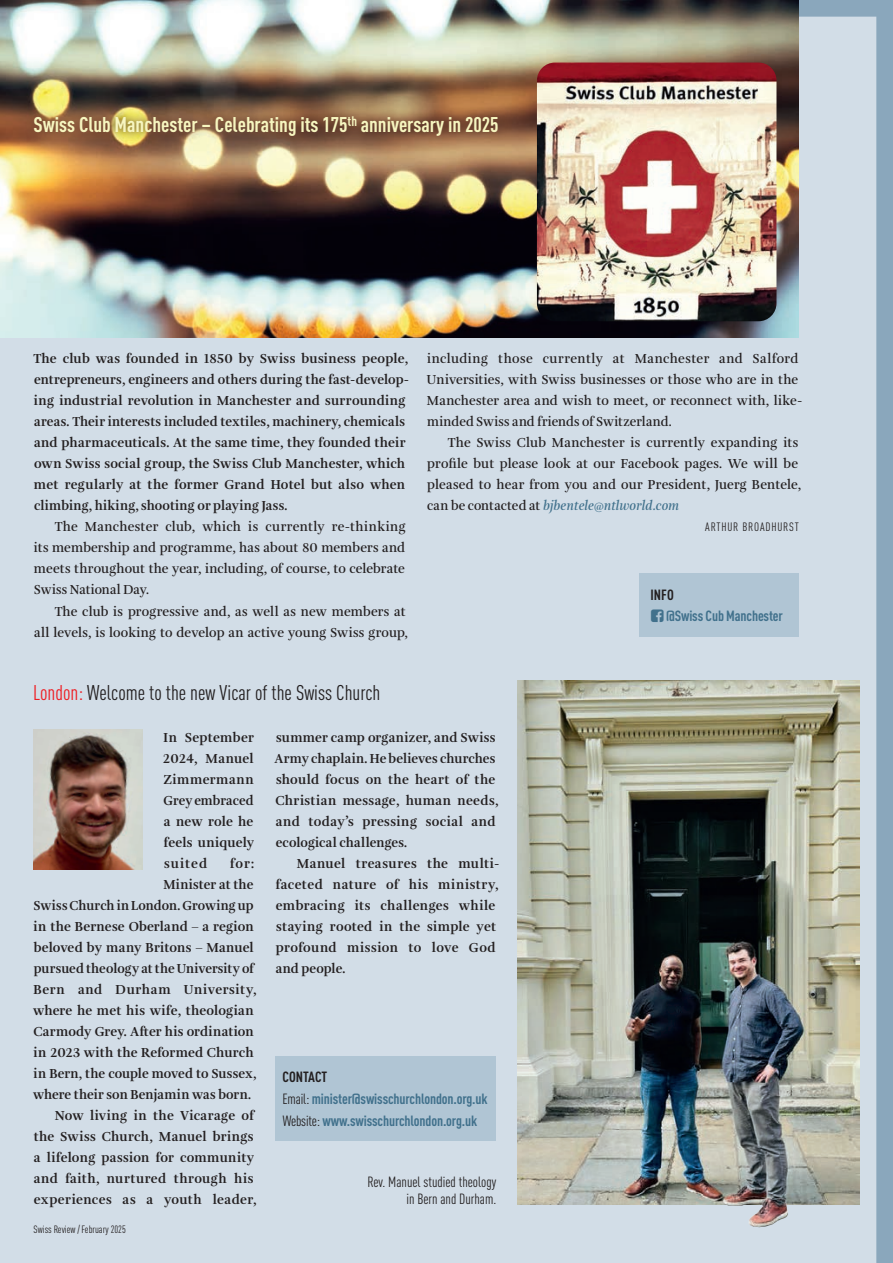
<style>
.page{position:relative;width:893px;height:1263px;background:#fff}
.page>*{position:absolute;margin:0;border:0;box-sizing:border-box;transform-origin:0 0}
.t1{font:700 condensed 21px "DINOT";color:#f7f6c0}
.t2{font:condensed 21px "DINOT";color:#231f20}
.t3{font:700 condensed 14.7px/21.8px "DINOT";letter-spacing:-.01em;color:#41718c}
.t4{font:condensed 14.7px/17.5px "DINOT";color:#231f20;text-align:right}
.t5{font:700 condensed 14.7px "DINOT";color:#231f20}
.t6{font:700 13.5px/21px "Amalia Pro";letter-spacing:.015em;color:#231f20}
.t7{font:600 13.5px/21px "Amalia Pro";letter-spacing:.015em;color:#231f20}
.t8{font:700 13.5px/21px "Amalia Pro";letter-spacing:.015em;color:#231f20;scale:.96 1}
.t9{font:700 13.5px "Amalia Pro";letter-spacing:.015em;color:#231f20;scale:.95 1}
.t10{font:700 13.5px "Amalia Pro";letter-spacing:.015em;color:#231f20;scale:.94 1}
.t11{font:700 13.5px "Amalia Pro";letter-spacing:.045em;color:#231f20}
.t12{font:condensed 12px "DINOT";letter-spacing:.07em;color:#231f20}
.t13{font:condensed 10.5px "DINOT";color:#231f20}
.s1{color:#ee1d23}
.s2{font-style:italic;color:#41718c}
.s3{color:#231f20}
.s4{font-weight:400;color:#231f20}
</style>
<div class="page">
<div style="left:0;top:0;width:892px;height:1262px;background:#d2dde7"></div>
<svg style="left:677px;top:0;width:215px;height:1262px"></svg>
<div style="left:688px;top:24px;width:180px;height:48px;background:#d2dde7"></div>
<img style="left:0;top:0;width:798px;height:337px">
<svg style="left:25px;top:107px;width:482px;height:38px;background:#8c6543"></svg>
<img style="left:536px;top:63px;width:240px;height:258px">
<div style="left:275px;top:1056px;width:221px;height:84px;background:#b0c5d4"></div>
<div style="left:639px;top:573px;width:159px;height:63px;background:#b0c5d4"></div>
<img style="left:33px;top:729px;width:109px;height:140px">
<img style="left:517px;top:680px;width:342px;height:582px">
<h1 class="t1" style="left:33px;top:112px;width:466px">Swiss Club Manchester – Celebrating its 175<sup>th</sup> anniversary in 2025</h1>
<p class="t6" style="left:33px;top:348px;width:377px">The club was founded in 1850 by Swiss business people, entrepreneurs, engineers and others during the fast-develop&shy;ing industrial revolution in Manchester and surrounding areas. Their interests included textiles, machinery, chemicals and pharmaceuticals. At the same time, they founded their own Swiss social group, the Swiss Club Manchester, which met regularly at the former Grand Hotel but also when climbing, hiking, shooting or playing Jass.</p>
<p class="t7" style="left:34px;top:516px;width:373px;text-align:justify;text-indent:21px">The Manchester club, which is currently re-thinking its membership and programme, has about 80 members and meets throughout the year, including, of course, to celebrate Swiss National Day.</p>
<p class="t7" style="left:34px;top:600px;width:375px;text-align:right">The club is progressive and, as well as new members at<br>all levels, is looking to develop an active young Swiss group,</p>
<h1 class="t2" style="left:33px;top:679px;width:349px"><span class="s1">London:</span> Welcome to the new Vicar of the Swiss Church</h1>
<p class="t7" style="left:427px;top:348px;width:377px">including those currently at Manchester and Salford Universities, with Swiss businesses or those who are in the Manchester area and wish to meet, or reconnect with, like&shy;minded Swiss and friends of Switzerland.</p>
<p class="t7" style="left:427px;top:432px;width:375px;text-indent:21px">The Swiss Club Manchester is currently expanding its profile but please look at our Facebook pages. We will be pleased to hear from you and our President, Juerg Bentele, can be contacted at <span class="s2">bjbentele@ntlworld.com</span></p>
<p class="t12" style="left:705px;top:520px;width:95px">ARTHUR BROADHURST</p>
<p class="t5" style="left:650px;top:585px;width:25px">INFO</p>
<p class="t3" style="left:665px;top:605px;width:118px">@Swiss Cub Manchester</p>
<p class="t6" style="left:163px;top:726px;width:93px;text-align:justify">In September 2024, Manuel Zimmermann Grey embraced a new role he feels uniquely suited</p>
<p class="t6" style="left:230px;top:852px;width:25px">for:</p>
<p class="t9" style="left:163px;top:875px;width:96px">Minister at the</p>
<p class="t10" style="left:34px;top:896px;width:235px">Swiss Church in London. Growing up</p>
<p class="t6" style="left:34px;top:915px;width:221px">in the Bernese Oberland – a region</p>
<p class="t6" style="left:34px;top:936px;width:221px">beloved by many Britons – Manuel</p>
<p class="t10" style="left:34px;top:959px;width:236px">pursued theology at the University of</p>
<p class="t11" style="left:34px;top:980px;width:224px">Bern and Durham University,</p>
<p class="t6" style="left:33px;top:999px;width:222px">where he met his wife, theologian</p>
<p class="t6" style="left:33px;top:1020px;width:222px">Carmody Grey. After his ordination</p>
<p class="t6" style="left:34px;top:1041px;width:221px">in 2023 with the Reformed Church</p>
<p class="t9" style="left:34px;top:1064px;width:236px">in Bern, the couple moved to Sussex,</p>
<p class="t9" style="left:33px;top:1085px;width:231px">where their son Benjamin was born.</p>
<p class="t6" style="left:55px;top:1104px;width:201px">Now living in the Vicarage of</p>
<p class="t6" style="left:34px;top:1125px;width:221px">the Swiss Church, Manuel brings</p>
<p class="t6" style="left:34px;top:1146px;width:222px">a lifelong passion for community</p>
<p class="t6" style="left:34px;top:1167px;width:221px">and faith, nurtured through his</p>
<p class="t6" style="left:34px;top:1188px;width:224px">experiences as a youth leader,</p>
<p class="t13" style="left:34px;top:1222px;width:94px">Swiss Review / February 2025</p>
<p class="t8" style="left:274px;top:726px;width:234px">summer camp organizer, and Swiss<br>Army chaplain. He believes churches should focus on the heart of the<br>Christian message, human needs, and today’s pressing social and ecological challenges.</p>
<p class="t6" style="left:275px;top:852px;width:225px;text-indent:21px">Manuel treasures the multi&shy;faceted nature of his ministry, embracing its challenges while staying rooted in the simple yet profound mission to love God and people.</p>
<p class="t3" style="left:282px;top:1065px;width:207px"><span class="s3">CONTACT<br></span><span class="s4">Email:</span> minister@swisschurchlondon.org.uk<br><span class="s4">Website:</span> www.swisschurchlondon.org.uk</p>
<p class="t4" style="left:367px;top:1172px;width:130px">Rev. Manuel studied theology in Bern and Durham.</p>
</div>
